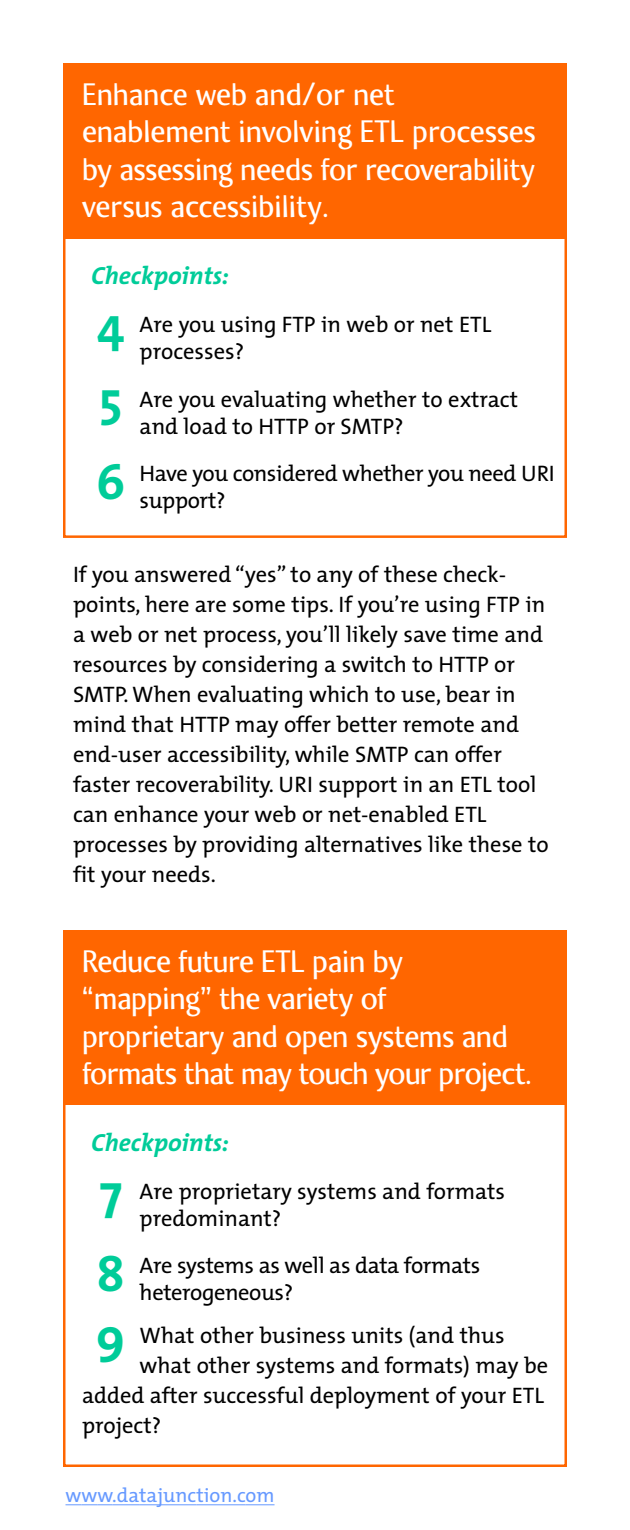
<style>
.page{position:relative;width:630px;height:1530px;background:#fff}
.page>*{position:absolute;margin:0;border:0;box-sizing:border-box;transform-origin:0 0}
.t1{font:700 50px "The Mix";color:#0c9}
.t2{font:32.5px/37.5px "Keule Sans Serif EF";letter-spacing:-.01em;color:#fff}
.t3{font:italic 700 25px "The Mix";color:#0c9}
.t4{font:22.5px/30px "The Mix";color:#000}
.t5{font:22.5px/27px "The Mix";letter-spacing:-.02em;color:#000}
.t6{font:20px "The Mix";color:#69f}
</style>
<div class="page">
<div style="left:63px;top:63px;width:504px;height:175px;background:#f60"></div>
<div style="left:63px;top:930px;width:504px;height:175px;background:#f60"></div>
<svg style="left:66px;top:1504px;width:73px;height:1px"></svg>
<hr style="left:139px;top:1504px;width:57px;height:1px;background:#69f">
<hr style="left:196px;top:1504px;width:50px;height:1px;background:#69f">
<svg style="left:246px;top:1504px;width:29px;height:1px"></svg>
<div style="left:63px;top:63px;width:504px;height:475px;border:2px solid #f60"></div>
<h2 class="t2" style="left:82px;top:78px;width:455px">Enhance web and/or net enablement involving ETL processes by assessing needs for recoverability versus accessibility.</h2>
<p class="t3" style="left:91px;top:267px;width:140px">Checkpoints:</p>
<p class="t4" style="left:140px;top:314px;width:353px;line-height:27px">Are you using FTP in web or net ETL processes?</p>
<p class="t4" style="left:140px;top:388px;width:380px;line-height:27px">Are you evaluating whether to extract and load to HTTP or SMTP?</p>
<p class="t5" style="left:140px;top:462px;width:417px">Have you considered whether you need URI support?</p>
<h1 class="t1" style="left:97px;top:307px;width:29px">4</h1>
<h1 class="t1" style="left:99px;top:381px;width:25px">5</h1>
<h1 class="t1" style="left:96px;top:464px;width:31px">6</h1>
<p class="t4" style="left:73px;top:561px;width:477px">If you answered “yes” to any of these check&shy;points, here are some tips. If you’re using FTP in a web or net process, you’ll likely save time and resources by considering a switch to HTTP or SMTP. When evaluating which to use, bear in mind that HTTP may offer better remote and end-user accessibility, while SMTP can offer faster recoverability. URI support in an ETL tool can enhance your web or net-enabled ETL processes by providing alternatives like these to fit your needs.</p>
<h2 class="t2" style="left:82px;top:945px;width:450px">Reduce future ETL pain by “mapping” the variety of proprietary and open systems and formats that may touch your project.</h2>
<p class="t3" style="left:91px;top:1134px;width:140px">Checkpoints:</p>
<p class="t4" style="left:140px;top:1181px;width:367px;line-height:27px">Are proprietary systems and formats predominant?</p>
<p class="t5" style="left:140px;top:1255px;width:342px">Are systems as well as data formats heterogeneous?</p>
<p class="t4" style="left:140px;top:1323px;width:366px">What other business units (and thus</p>
<p class="t4" style="left:140px;top:1353px;width:410px">what other systems and formats) may be</p>
<p class="t4" style="left:82px;top:1383px;width:463px">added after successful deployment of your ETL</p>
<p class="t4" style="left:82px;top:1413px;width:81px">project?</p>
<h1 class="t1" style="left:99px;top:1174px;width:24px">7</h1>
<h1 class="t1" style="left:97px;top:1256px;width:29px">8</h1>
<h1 class="t1" style="left:96px;top:1318px;width:31px">9</h1>
<p class="t6" style="left:66px;top:1488px;width:211px">www.datajunction.com</p>
</div>
